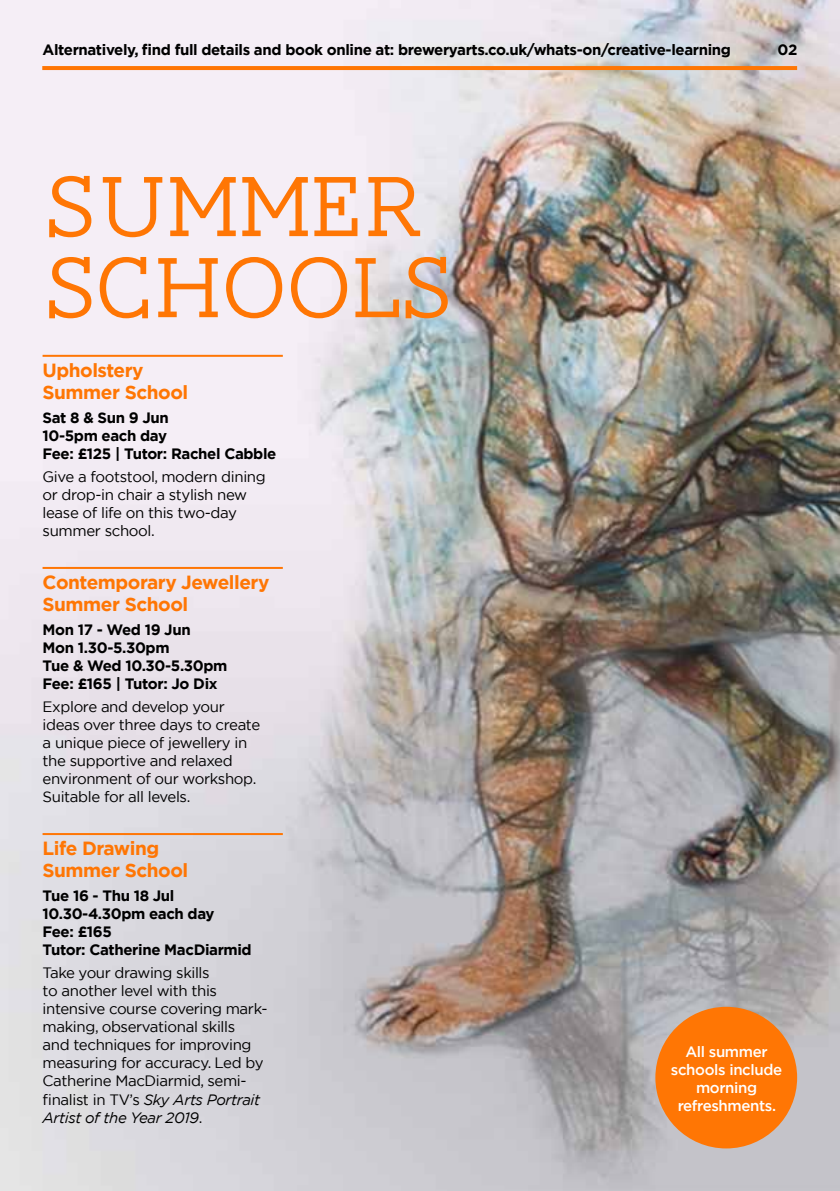
<style>
.page{position:relative;width:840px;height:1191px;background:#fff}
.page>*{position:absolute;margin:0;border:0;box-sizing:border-box;transform-origin:0 0}
.t1{font:300 87.6px/81px "AW Conqueror Slab";letter-spacing:-.01em;color:#ff7604}
.t2{font:700 19px/22px "Gotham";letter-spacing:-.025em;color:#ff7604}
.t3{font:15px/18px "Gotham";letter-spacing:-.025em;color:#000}
.t4{font:700 15px/18px "Gotham";letter-spacing:-.025em;color:#000}
.t5{font:500 15px/18px "Gotham";letter-spacing:-.025em;color:#fff;text-align:center}
.s1{font-style:italic}
</style>
<div class="page">
<img style="left:0;top:0;width:839px;height:1191px">
<hr style="left:42px;top:66px;width:754px;height:4px;background:#ff7604">
<hr style="left:43px;top:355px;width:240px;height:2px;background:#ff7604">
<hr style="left:43px;top:567px;width:240px;height:2px;background:#ff7604">
<hr style="left:43px;top:833px;width:240px;height:2px;background:#ff7604">
<div style="left:655px;top:1006px;width:141px;height:142px;background:#ff7604;border-radius:50%"></div>
<p class="t4" style="left:43px;top:40px;width:689px">Alternatively, find full details and book online at: breweryarts.co.uk/whats-on/creative-learning</p>
<p class="t4" style="left:777px;top:40px;width:21px">02</p>
<h1 class="t1" style="left:42px;top:167px;width:415px">SUMMER<br>SCHOOLS</h1>
<p class="t2" style="left:43px;top:359px;width:147px">Upholstery<br>Summer School</p>
<p class="t4" style="left:43px;top:408px;width:235px">Sat 8 &amp; Sun 9 Jun<br>10-5pm each day<br>Fee: £125 | Tutor: Rachel Cabble</p>
<p class="t3" style="left:43px;top:467px;width:224px">Give a footstool, modern dining or drop-in chair a stylish new lease of life on this two-day summer school.</p>
<p class="t2" style="left:43px;top:571px;width:228px">Contemporary Jewellery<br>Summer School</p>
<p class="t4" style="left:43px;top:620px;width:186px">Mon 17 - Wed 19 Jun<br>Mon 1.30-5.30pm<br>Tue &amp; Wed 10.30-5.30pm<br>Fee: £165 | Tutor: Jo Dix</p>
<p class="t3" style="left:43px;top:697px;width:219px">Explore and develop your ideas over three days to create a unique piece of jewellery in the supportive and relaxed environment of our workshop.<br>Suitable for all levels.</p>
<p class="t2" style="left:43px;top:837px;width:147px">Life Drawing<br>Summer School</p>
<p class="t4" style="left:43px;top:886px;width:210px">Tue 16 - Thu 18 Jul<br>10.30-4.30pm each day<br>Fee: £165<br>Tutor: Catherine MacDiarmid</p>
<p class="t3" style="left:43px;top:963px;width:226px">Take your drawing skills<br>to another level with this intensive course covering mark&shy;making, observational skills<br>and techniques for improving measuring for accuracy. Led by<br>Catherine MacDiarmid, semi&shy;finalist in TV’s <span class="s1">Sky Arts Portrait<br>Artist of the Year 2019</span>.</p>
<p class="t5" style="left:670px;top:1042px;width:113px">All summer schools include morning refreshments.</p>
</div>
